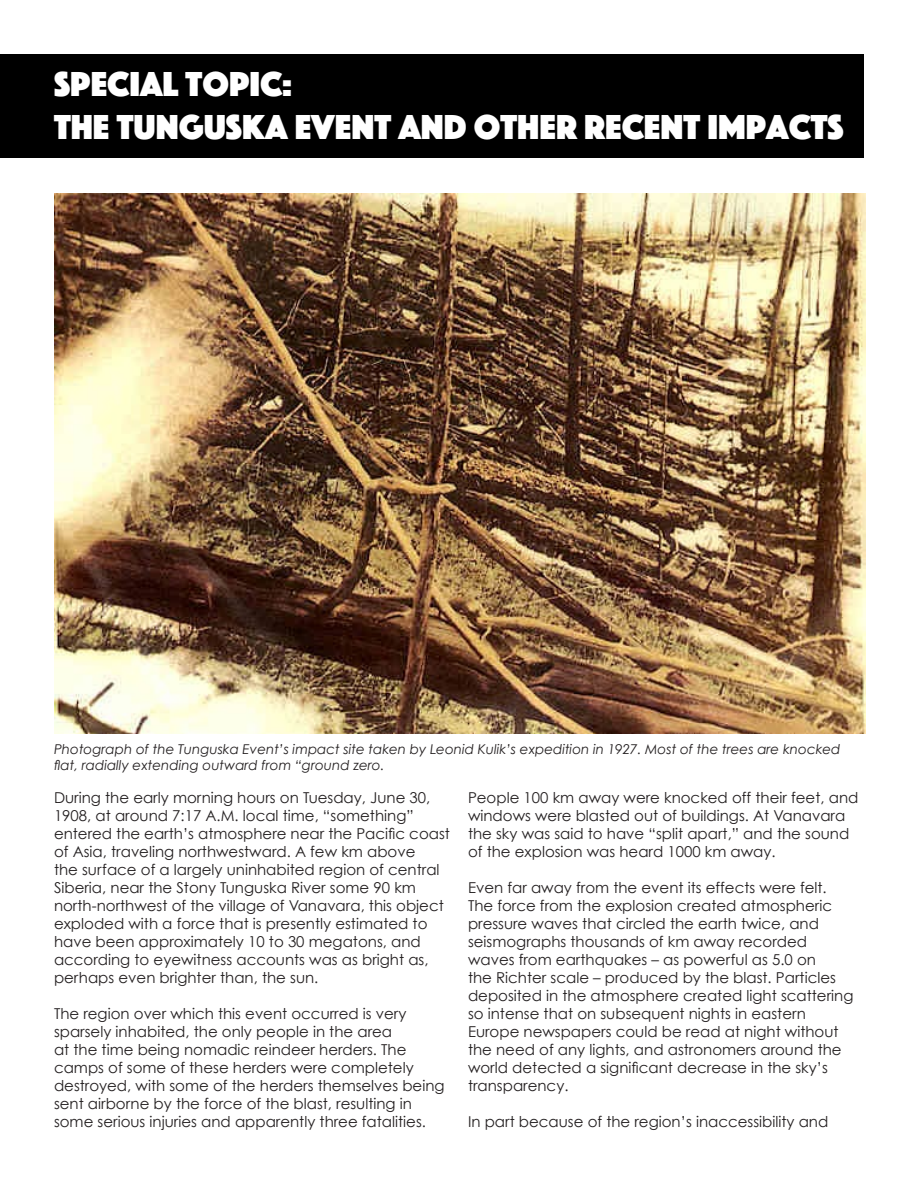
<style>
.page{position:relative;width:918px;height:1188px;background:#fff}
.page>*{position:absolute;margin:0;border:0;box-sizing:border-box;transform-origin:0 0}
.t1{font:36px "Phosphate Solid";color:#fff}
.Body_Type{font:15px/18px "Century Gothic";color:#231f20}
.Cutlines{font:italic 13.5px/16.2px "Century Gothic";color:#231f20}
</style>
<div class="page">
<div style="left:0;top:54px;width:864px;height:104px;background:#000"></div>
<img style="left:54px;top:194px;width:812px;height:540px">
<p class="t1" style="left:54px;top:59px;width:240px">SPECIAL TOPIC:</p>
<p class="t1" style="left:54px;top:102px;width:791px">THE TUNGUSKA EVENT AND OTHER RECENT IMPACTS</p>
<p class="Cutlines" style="left:54px;top:740px;width:788px">Photograph of the Tunguska Event’s impact site taken by Leonid Kulik’s expedition in 1927. Most of the trees are knocked flat, radially extending outward from “ground zero.</p>
<p class="Body_Type" style="left:54px;top:789px;width:398px">During the early morning hours on Tuesday, June 30, 1908, at around 7:17 A.M. local time, “something” entered the earth’s atmosphere near the Pacific coast of Asia, traveling northwestward. A few km above<br>the surface of a largely uninhabited region of central Siberia, near the Stony Tunguska River some 90 km north-northwest of the village of Vanavara, this object exploded with a force that is presently estimated to have been approximately 10 to 30 megatons, and according to eyewitness accounts was as bright as, perhaps even brighter than, the sun.</p>
<p class="Body_Type" style="left:54px;top:1005px;width:392px">The region over which this event occurred is very sparsely inhabited, the only people in the area<br>at the time being nomadic reindeer herders. The camps of some of these herders were completely destroyed, with some of the herders themselves being sent airborne by the force of the blast, resulting in some serious injuries and apparently three fatalities.</p>
<p class="Body_Type" style="left:468px;top:789px;width:392px">People 100 km away were knocked off their feet, and windows were blasted out of buildings. At Vanavara the sky was said to have “split apart,” and the sound of the explosion was heard 1000 km away.</p>
<p class="Body_Type" style="left:468px;top:879px;width:387px">Even far away from the event its effects were felt.<br>The force from the explosion created atmospheric pressure waves that circled the earth twice, and seismographs thousands of km away recorded waves from earthquakes – as powerful as 5.0 on<br>the Richter scale – produced by the blast. Particles deposited in the atmosphere created light scattering so intense that on subsequent nights in eastern Europe newspapers could be read at night without the need of any lights, and astronomers around the world detected a significant decrease in the sky’s transparency.</p>
<p class="Body_Type" style="left:468px;top:1113px;width:362px">In part because of the region’s inaccessibility and</p>
</div>
